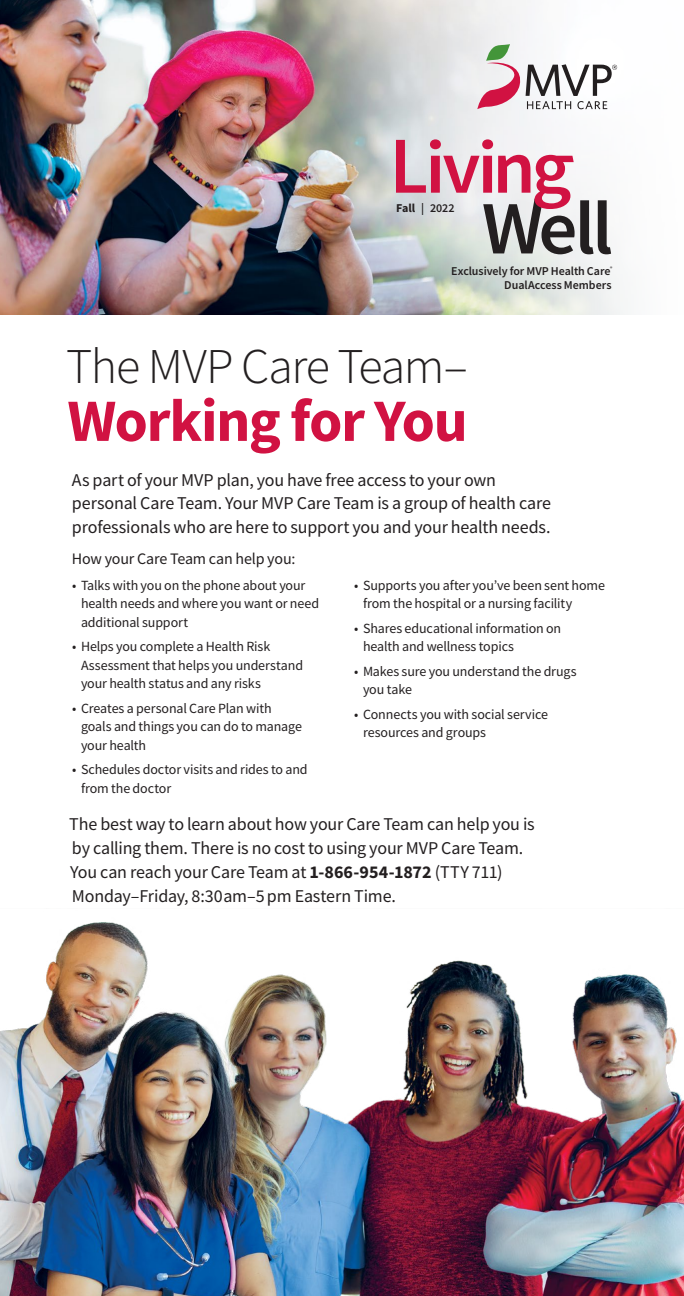
<style>
.page{position:relative;width:684px;height:1296px;background:#fff}
.page>*{position:absolute;margin:0;border:0;box-sizing:border-box;transform-origin:0 0}
.Article_Headline{font:700 60px "Source Sans Pro";letter-spacing:-.025em;color:#d11242}
.Article_Headline-2{font:300 50px "Source Sans Pro";letter-spacing:-.03em;color:#231f20}
.Body{font:18px/23.8px "Source Sans Pro";letter-spacing:-.01em;color:#231f20}
.Body-2{font:16px "Source Sans Pro";letter-spacing:-.01em;color:#231f20}
.Bullet{font:14px/18.5px "Source Sans Pro";letter-spacing:-.01em;color:#231f20}
.t1{font:600 12px "Source Sans Pro";letter-spacing:-.005em;color:#231f20}
.t2{font:600 5px "Source Sans Pro";color:#231f20}
.s1{font-weight:700}
</style>
<div class="page">
<img style="left:0;top:0;width:628px;height:315px">
<svg style="left:477px;top:44px;width:140px;height:65px"></svg>
<svg style="left:396px;top:139px;width:215px;height:115px"></svg>
<img style="left:0;top:922px;width:684px;height:374px">
<p class="t1" style="left:396px;top:200px;width:60px"><span class="s1">Fall</span> | 2022</p>
<p class="t1" style="left:451px;top:263px;width:161px">Exclusively for MVP Health Care</p>
<p class="t2" style="left:610px;top:265px;width:4px">®</p>
<p class="t1" style="left:504px;top:277px;width:109px">DualAccess Members</p>
<h1 class="Article_Headline-2" style="left:66px;top:335px;width:403px">The MVP Care Team–</h1>
<h1 class="Article_Headline" style="left:67px;top:380px;width:402px">Working for You</h1>
<p class="Body" style="left:72px;top:468px;width:481px">As part of your MVP plan, you have free access to your own personal Care Team. Your MVP Care Team is a group of health care professionals who are here to support you and your health needs.</p>
<p class="Body-2" style="left:72px;top:549px;width:225px">How your Care Team can help you:</p>
<p class="Bullet" style="left:81px;top:576px;width:240px;text-indent:-9px">• Talks with you on the phone about your health needs and where you want or need additional support</p>
<p class="Bullet" style="left:81px;top:637px;width:224px;text-indent:-9px">• Helps you complete a Health Risk<br>Assessment that helps you understand your health status and any risks</p>
<p class="Bullet" style="left:81px;top:699px;width:222px;text-indent:-9px">• Creates a personal Care Plan with goals and things you can do to manage your health</p>
<p class="Bullet" style="left:81px;top:760px;width:228px;text-indent:-9px">• Schedules doctor visits and rides to and from the doctor</p>
<p class="Bullet" style="left:363px;top:576px;width:244px;text-indent:-9px">• Supports you after you’ve been sent home from the hospital or a nursing facility</p>
<p class="Bullet" style="left:363px;top:619px;width:200px;text-indent:-9px">• Shares educational information on health and wellness topics</p>
<p class="Bullet" style="left:363px;top:662px;width:215px;text-indent:-9px">• Makes sure you understand the drugs you take</p>
<p class="Bullet" style="left:363px;top:705px;width:187px;text-indent:-9px">• Connects you with social service resources and groups</p>
<p class="Body" style="left:69px;top:812px;width:467px">The best way to learn about how your Care Team can help you is by calling them. There is no cost to using your MVP Care Team.<br>You can reach your Care Team at <span class="s1">1-866-954-1872</span> (TTY 711)<br>Monday–Friday, 8:30am–5pm Eastern Time.</p>
</div>
